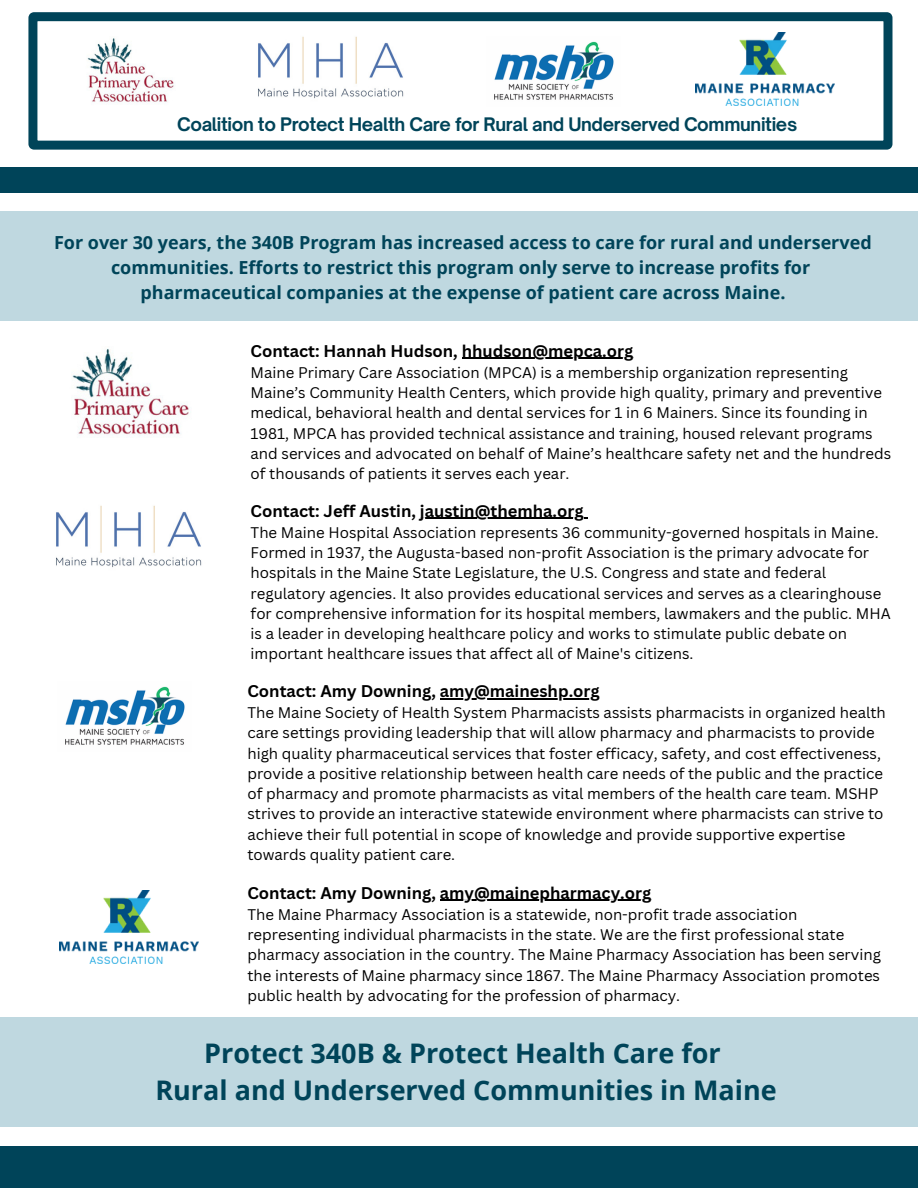
<style>
.page{position:relative;width:918px;height:1188px;background:#fff}
.page>*{position:absolute;margin:0;border:0;box-sizing:border-box;transform-origin:0 0}
.t1{font:700 27px/37.2px "Open Sans";color:#004459;text-align:center}
.t2{font:700 18px/24.8px "Open Sans";color:#004459;text-align:center}
.t3{font:700 17.85px "Open Sauce One";letter-spacing:-.02em;color:#004459}
.t4{font:700 16.5px "Canva Sans";color:#000}
.t5{font:15px/20.2px "Canva Sans";color:#000}
</style>
<div class="page">
<svg style="left:28px;top:12px;width:864px;height:137px"></svg>
<div style="left:0;top:1147px;width:918px;height:41px;background:#004459"></div>
<div style="left:0;top:168px;width:918px;height:25px;background:#004459"></div>
<img style="left:486px;top:37px;width:134px;height:69px">
<img style="left:251px;top:32px;width:159px;height:70px">
<img style="left:695px;top:32px;width:140px;height:73px">
<img style="left:83px;top:37px;width:92px;height:69px">
<img style="left:72px;top:348px;width:117px;height:89px">
<img style="left:56px;top:505px;width:146px;height:63px">
<img style="left:65px;top:686px;width:120px;height:59px">
<img style="left:59px;top:890px;width:140px;height:73px">
<hr style="left:420px;top:518px;width:164px;height:1px;background:#000">
<hr style="left:462px;top:358px;width:171px;height:1px;background:#000">
<hr style="left:440px;top:698px;width:160px;height:1px;background:#000">
<hr style="left:440px;top:900px;width:211px;height:1px;background:#000">
<div style="left:0;top:211px;width:918px;height:109px;background:#bfd8e0"></div>
<div style="left:0;top:1018px;width:918px;height:109px;background:#bfd8e0"></div>
<p class="t3" style="left:177px;top:113px;width:622px">Coalition to Protect Health Care for Rural and Underserved Communities</p>
<p class="t2" style="left:54px;top:230px;width:819px">For over 30 years, the 340B Program has increased access to care for rural and underserved communities. Efforts to restrict this program only serve to increase profits for pharmaceutical companies at the expense of patient care across Maine.</p>
<h2 class="t4" style="left:251px;top:339px;width:384px">Contact: Hannah Hudson, hhudson@mepca.org</h2>
<h2 class="t5" style="left:251px;top:362px;width:599px">Maine Primary Care Association (MPCA) is a membership organization representing</h2>
<p class="t5" style="left:251px;top:382px;width:642px">Maine’s Community Health Centers, which provide high quality, primary and preventive medical, behavioral health and dental services for 1 in 6 Mainers. Since its founding in 1981, MPCA has provided technical assistance and training, housed relevant programs and services and advocated on behalf of Maine’s healthcare safety net and the hundreds of thousands of patients it serves each year.</p>
<p class="t4" style="left:251px;top:499px;width:335px">Contact: Jeff Austin, jaustin@themha.org</p>
<p class="t5" style="left:251px;top:522px;width:630px">The Maine Hospital Association represents 36 community-governed hospitals in Maine.</p>
<p class="t5" style="left:251px;top:542px;width:642px">Formed in 1937, the Augusta-based non-profit Association is the primary advocate for hospitals in the Maine State Legislature, the U.S. Congress and state and federal regulatory agencies. It also provides educational services and serves as a clearinghouse for comprehensive information for its hospital members, lawmakers and the public. MHA is a leader in developing healthcare policy and works to stimulate public debate on important healthcare issues that affect all of Maine's citizens.</p>
<p class="t4" style="left:247px;top:679px;width:354px">Contact: Amy Downing, amy@maineshp.org</p>
<p class="t5" style="left:247px;top:702px;width:640px">The Maine Society of Health System Pharmacists assists pharmacists in organized health</p>
<p class="t5" style="left:247px;top:722px;width:638px">care settings providing leadership that will allow pharmacy and pharmacists to provide high quality pharmaceutical services that foster efficacy, safety, and cost effectiveness, provide a positive relationship between health care needs of the public and the practice of pharmacy and promote pharmacists as vital members of the health care team. MSHP strives to provide an interactive statewide environment where pharmacists can strive to achieve their full potential in scope of knowledge and provide supportive expertise towards quality patient care.</p>
<p class="t4" style="left:247px;top:881px;width:405px">Contact: Amy Downing, amy@mainepharmacy.org</p>
<p class="t5" style="left:247px;top:904px;width:551px">The Maine Pharmacy Association is a statewide, non-profit trade association</p>
<p class="t5" style="left:247px;top:924px;width:635px">representing individual pharmacists in the state. We are the first professional state pharmacy association in the country. The Maine Pharmacy Association has been serving the interests of Maine pharmacy since 1867. The Maine Pharmacy Association promotes public health by advocating for the profession of pharmacy.</p>
<p class="t1" style="left:155px;top:1034px;width:623px">Protect 340B &amp; Protect Health Care for<br>Rural and Underserved Communities in Maine</p>
</div>
